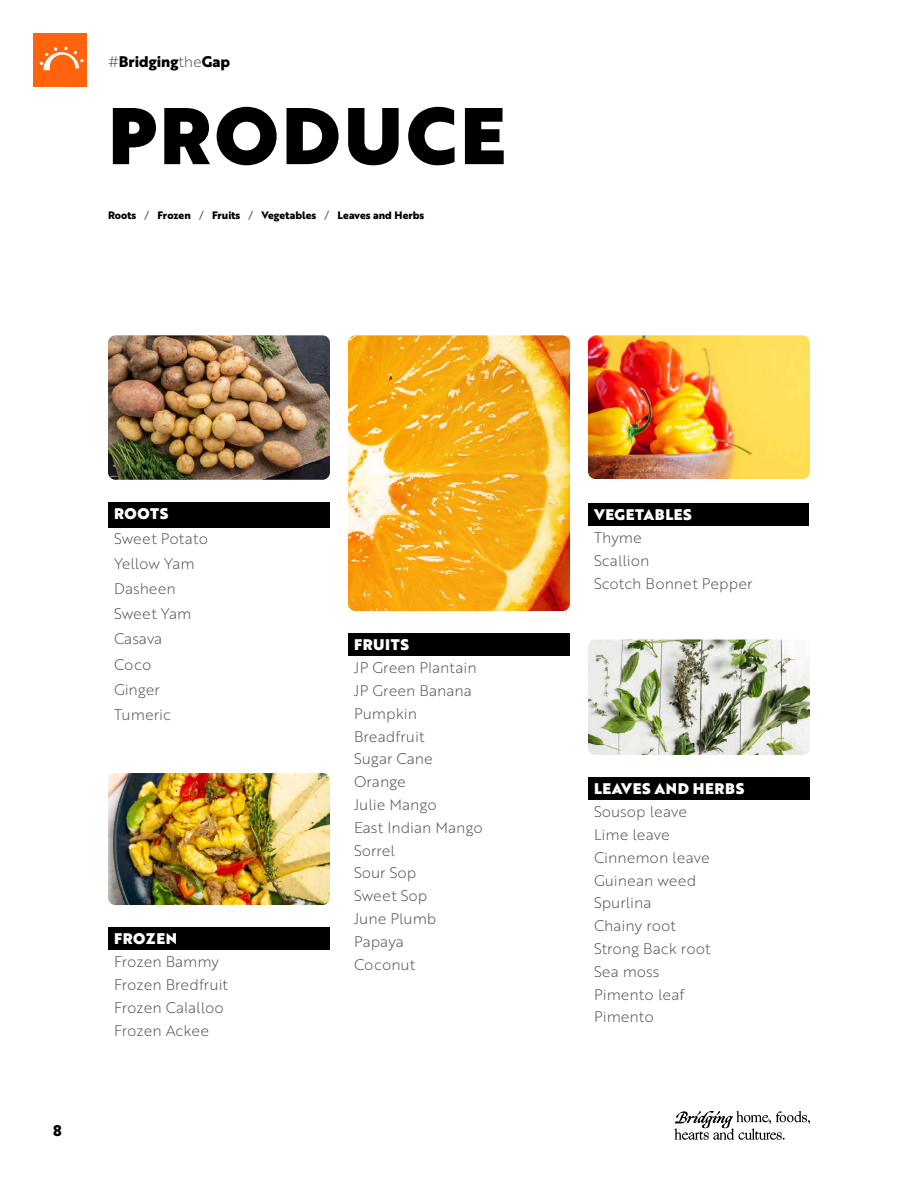
<style>
.page{position:relative;width:918px;height:1188px;background:#fff}
.page>*{position:absolute;margin:0;border:0;box-sizing:border-box;transform-origin:0 0}
.t1{font:78px "Brother 1816 Black";letter-spacing:.04em;color:#000}
.t2{font:15px/22.8px "Brother 1816 Light";color:#58595b}
.t3{font:15px "Brother 1816 Black";letter-spacing:.04em;color:#fff}
.t4{font:700 15px "Brother 1816 Extra";color:#000}
.t5{font:700 10.5px "Brother 1816 Extra";color:#000}
.s1{font-family:"Brother 1816 Light";font-weight:400;color:#58595b}
.s2{font-family:"Brother 1816 Regular";font-weight:400;color:#58595b}
</style>
<div class="page">
<div style="left:33px;top:33px;width:54px;height:54px;background:#ff630d"></div>
<svg style="left:40px;top:46px;width:44px;height:24px"></svg>
<svg style="left:675px;top:1111px;width:135px;height:29px"></svg>
<div style="left:108px;top:502px;width:222px;height:25px;background:#000"></div>
<div style="left:348px;top:634px;width:222px;height:22px;background:#000"></div>
<div style="left:588px;top:503px;width:220px;height:23px;background:#000"></div>
<div style="left:588px;top:778px;width:222px;height:22px;background:#000"></div>
<div style="left:108px;top:928px;width:222px;height:22px;background:#000"></div>
<img style="left:108px;top:335px;width:222px;height:145px">
<img style="left:588px;top:640px;width:222px;height:115px">
<img style="left:108px;top:773px;width:222px;height:132px">
<img style="left:348px;top:335px;width:222px;height:276px">
<img style="left:588px;top:335px;width:222px;height:144px">
<p class="t4" style="left:108px;top:50px;width:124px"><span class="s1">#</span>Bridging<span class="s1">the</span>Gap</p>
<h1 class="t1" style="left:108px;top:76px;width:399px">PRODUCE</h1>
<p class="t5" style="left:108px;top:207px;width:318px">Roots <span class="s2">/</span> Frozen <span class="s2">/</span> Fruits <span class="s2">/</span> Vegetables <span class="s2">/</span> Leaves and Herbs</p>
<p class="t3" style="left:114px;top:502px;width:56px">ROOTS</p>
<p class="t2" style="left:114px;top:526px;width:96px;line-height:25px">Sweet Potato<br>Yellow Yam<br>Dasheen<br>Sweet Yam<br>Casava<br>Coco<br>Ginger<br>Tumeric</p>
<p class="t4" style="left:53px;top:1119px;width:10px">8</p>
<p class="t3" style="left:114px;top:927px;width:65px">FROZEN</p>
<p class="t2" style="left:114px;top:950px;width:116px">Frozen Bammy<br>Frozen Bredfruit<br>Frozen Calalloo<br>Frozen Ackee</p>
<p class="t3" style="left:354px;top:633px;width:57px">FRUITS</p>
<p class="t2" style="left:354px;top:656px;width:130px">JP Green Plantain<br>JP Green Banana<br>Pumpkin<br>Breadfruit<br>Sugar Cane<br>Orange<br>Julie Mango<br>East Indian Mango<br>Sorrel<br>Sour Sop<br>Sweet Sop<br>June Plumb<br>Papaya<br>Coconut</p>
<p class="t3" style="left:594px;top:503px;width:99px">VEGETABLES</p>
<p class="t2" style="left:594px;top:526px;width:160px">Thyme<br>Scallion<br>Scotch Bonnet Pepper</p>
<p class="t3" style="left:594px;top:777px;width:152px">LEAVES AND HERBS</p>
<p class="t2" style="left:594px;top:800px;width:118px">Sousop leave<br>Lime leave<br>Cinnemon leave<br>Guinean weed<br>Spurlina<br>Chainy root<br>Strong Back root<br>Sea moss<br>Pimento leaf<br>Pimento</p>
</div>
